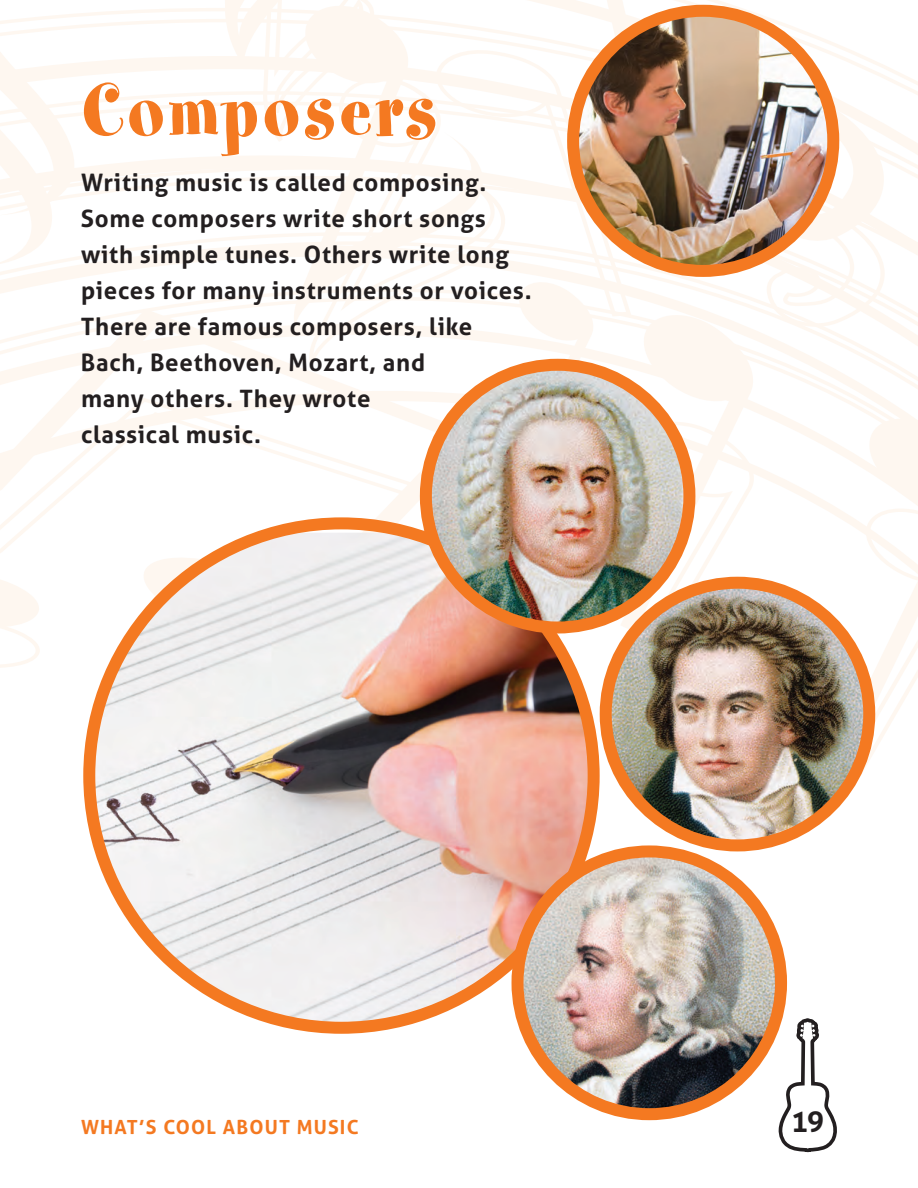
<style>
.page{position:relative;width:918px;height:1188px;background:#fff}
.page>*{position:absolute;margin:0;border:0;box-sizing:border-box;transform-origin:0 0}
.Headline{font:81px "Spumoni LP";letter-spacing:.05em;color:#f47921}
.t1{font:700 28.5px "Aller";color:#231f20}
.First_Paragraph{font:700 24px/36px "Aller";letter-spacing:.03em;color:#231f20}
.t2{font:700 19.5px "Aller";letter-spacing:.06em;color:#f47921}
</style>
<div class="page">
<svg style="left:94px;top:133px;width:824px;height:62px"></svg>
<svg style="left:94px;top:232px;width:824px;height:69px"></svg>
<svg style="left:546px;top:232px;width:85px;height:84px"></svg>
<svg style="left:529px;top:0;width:139px;height:201px"></svg>
<svg style="left:501px;top:279px;width:102px;height:99px"></svg>
<svg style="left:291px;top:1px;width:255px;height:327px"></svg>
<svg style="left:147px;top:0;width:231px;height:142px"></svg>
<svg style="left:0;top:12px;width:94px;height:281px"></svg>
<svg style="left:620px;top:310px;width:298px;height:429px"></svg>
<svg style="left:730px;top:73px;width:169px;height:254px"></svg>
<svg style="left:0;top:309px;width:481px;height:244px"></svg>
<svg style="left:0;top:580px;width:40px;height:88px"></svg>
<svg style="left:779px;top:1018px;width:58px;height:134px"></svg>
<img style="left:89px;top:533px;width:505px;height:495px">
<div style="left:83px;top:517px;width:517px;height:517px;border:12px solid #f47921;border-radius:50%"></div>
<img style="left:426px;top:365px;width:263px;height:263px;border-radius:132px">
<div style="left:420px;top:359px;width:275px;height:275px;border:12px solid #f47921;border-radius:50%"></div>
<img style="left:606px;top:583px;width:263px;height:262px;border-radius:132px">
<div style="left:600px;top:577px;width:275px;height:274px;border:12px solid #f47921;border-radius:50%"></div>
<img style="left:521px;top:851px;width:258px;height:263px">
<div style="left:512px;top:845px;width:275px;height:275px;border:12px solid #f47921;border-radius:50%"></div>
<img style="left:573px;top:12px;width:260px;height:258px">
<div style="left:567px;top:5px;width:272px;height:272px;border:12px solid #f47921;border-radius:50%"></div>
<p class="Headline" style="left:81px;top:69px;width:357px">Composers</p>
<p class="First_Paragraph" style="left:81px;top:165px;width:449px">Writing music is called composing.<br>Some composers write short songs with simple tunes. Others write long pieces for many instruments or voices.<br>There are famous composers, like<br>Bach, Beethoven, Mozart, and<br>many others. They wrote<br>classical music.</p>
<p class="t2" style="left:81px;top:1115px;width:279px">WHAT’S COOL ABOUT MUSIC</p>
<p class="t1" style="left:791px;top:1104px;width:35px">19</p>
</div>
